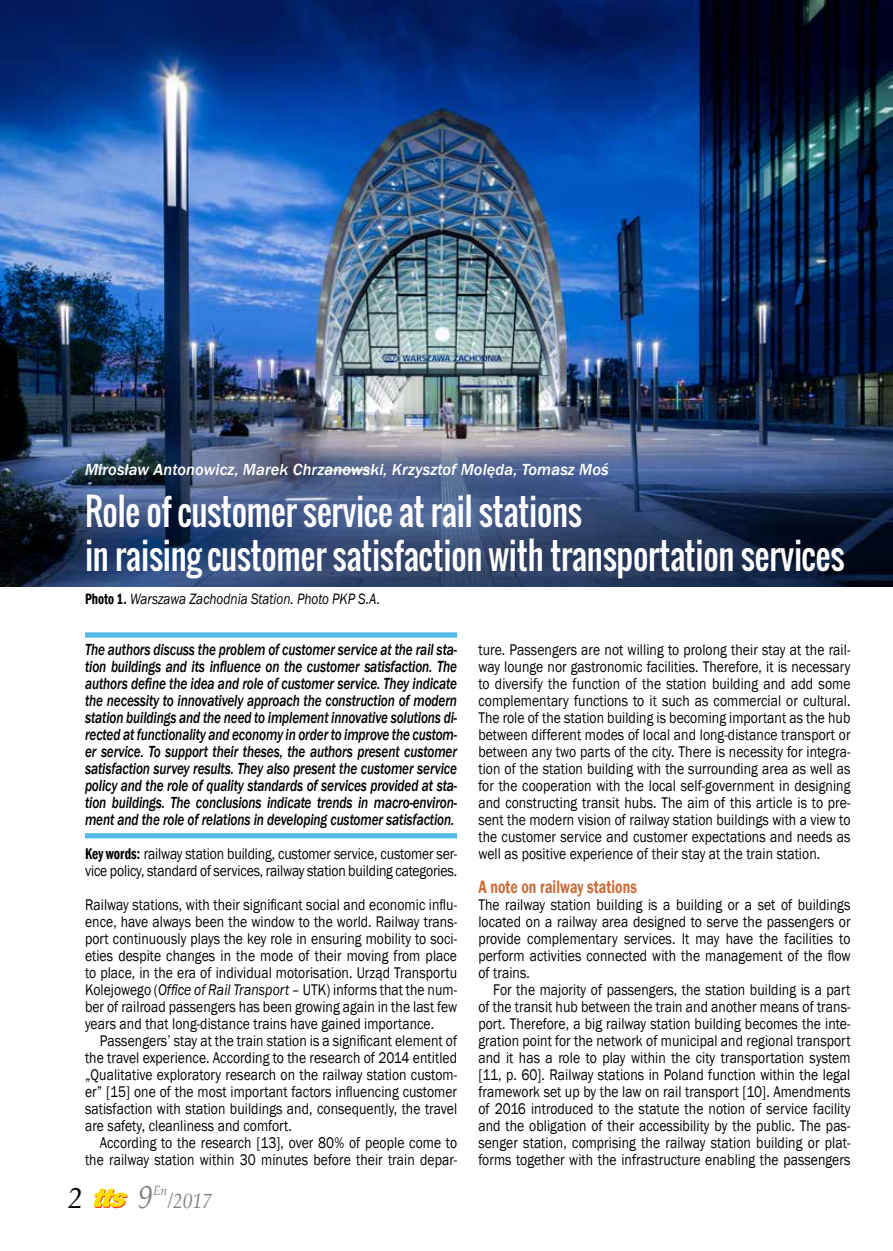
<style>
.page{position:relative;width:893px;height:1251px;background:#fff}
.page>*{position:absolute;margin:0;border:0;box-sizing:border-box;transform-origin:0 0}
.t1{font:36.3px/43.5px "Oswald";letter-spacing:-.01em;color:#fff;scale:.91 1}
.t2{font:italic 33px "Palatino Linotype";color:#808285;scale:.91 1}
.t3{font:italic 30px "Palatino Linotype";color:#000}
.t4{font:italic 21.45px "Palatino Linotype";color:#808285;scale:.91 1}
.t5{font:600 18.6px "Franklin Gothic";letter-spacing:.005em;color:#ca6c38;scale:.75 1}
.t6{font:italic 500 16.5px/17px "Franklin Gothic";letter-spacing:-.01em;color:#000;text-align:justify;scale:.81 1}
.t7{font:italic 500 16.5px "Franklin Gothic";letter-spacing:.005em;color:#fff}
.t8{font:15.9px/17px "Franklin Gothic";letter-spacing:.005em;color:#000;text-align:justify;scale:.86 1}
.t9{font:italic 15.45px "Franklin Gothic";color:#000;scale:.85 1}
.t10{font:italic 13.5px "Palatino Linotype";color:#808285;scale:.91 1}
.s1{font-weight:600;font-style:normal;font-stretch:condensed}
.s2{font-weight:600;font-stretch:condensed}
.s3{font-style:italic}
</style>
<div class="page">
<svg style="left:94px;top:1188px;width:34px;height:19px"></svg>
<img style="left:0;top:0;width:893px;height:586px">
<div style="left:85px;top:632px;width:372px;height:5px;background:#53b7e8"></div>
<div style="left:85px;top:833px;width:372px;height:5px;background:#53b7e8"></div>
<p class="t7" style="left:85px;top:459px;width:525px">Mirosław Antonowicz, Marek Chrzanowski, Krzysztof Molęda, Tomasz Moś</p>
<h1 class="t1" style="left:85px;top:490px;width:836px">Role of customer service at rail stations<br>in raising customer satisfaction with transportation services</h1>
<p class="t9" style="left:85px;top:588px;width:348px"><span class="s1">Photo 1.</span> Warszawa Zachodnia Station. Photo PKP S.A.</p>
<p class="t6" style="left:85px;top:640px;width:461px">The authors discuss the problem of customer service at the rail sta&shy;tion buildings and its influence on the customer satisfaction. The authors define the idea and role of customer service. They indicate the necessity to innovatively approach the construction of modern station buildings and the need to implement innovative solutions di&shy;rected at functionality and economy in order to improve the custom&shy;er service. To support their theses, the authors present customer satisfaction survey results. They also present the customer service policy and the role of quality standards of services provided at sta&shy;tion buildings. The conclusions indicate trends in macro-environ&shy;ment and the role of relations in developing customer satisfaction.</p>
<p class="t8" style="left:85px;top:845px;width:434px"><span class="s2">Key words:</span> railway station building, customer service, customer ser&shy;vice policy, standard of services, railway station building categories.</p>
<p class="t8" style="left:85px;top:896px;width:434px">Railway stations, with their significant social and economic influ&shy;ence, have always been the window to the world. Railway trans&shy;port continuously plays the key role in ensuring mobility to soci&shy;eties despite changes in the mode of their moving from place to place, in the era of individual motorisation. Urząd Transportu Kolejowego (<span class="s3">Office of Rail Transport</span> – UTK) informs that the num&shy;ber of railroad passengers has been growing again in the last few years and that long-distance trains have gained importance.</p>
<p class="t8" style="left:85px;top:1031px;width:434px;text-indent:15px">Passengers’ stay at the train station is a significant element of the travel experience. According to the research of 2014 entitled „Qualitative exploratory research on the railway station custom&shy;er” [15] one of the most important factors influencing customer satisfaction with station buildings and, consequently, the travel are safety, cleanliness and comfort.</p>
<p class="t8" style="left:85px;top:1133px;width:434px;text-align:right">According to the research [13], over 80% of people come to the railway station within 30 minutes before their train depar-</p>
<h3 class="t3" style="left:68px;top:1176px;width:16px">2</h3>
<h2 class="t2" style="left:138px;top:1173px;width:18px">9</h2>
<p class="t10" style="left:153px;top:1180px;width:17px">En</p>
<h3 class="t4" style="left:167px;top:1185px;width:51px">/2017</h3>
<p class="t8" style="left:478px;top:641px;width:434px">ture. Passengers are not willing to prolong their stay at the rail&shy;way lounge nor gastronomic facilities. Therefore, it is necessary to diversify the function of the station building and add some complementary functions to it such as commercial or cultural.<br>The role of the station building is becoming important as the hub between different modes of local and long-distance transport or between any two parts of the city. There is necessity for integra&shy;tion of the station building with the surrounding area as well as for the cooperation with the local self-government in designing and constructing transit hubs. The aim of this article is to pre&shy;sent the modern vision of railway station buildings with a view to the customer service and customer expectations and needs as well as positive experience of their stay at the train station.</p>
<p class="t5" style="left:478px;top:874px;width:213px">A note on railway stations</p>
<p class="t8" style="left:478px;top:896px;width:434px">The railway station building is a building or a set of buildings located on a railway area designed to serve the passengers or provide complementary services. It may have the facilities to perform activities connected with the management of the flow of trains.</p>
<p class="t8" style="left:478px;top:980px;width:434px;text-indent:15px">For the majority of passengers, the station building is a part of the transit hub between the train and another means of trans&shy;port. Therefore, a big railway station building becomes the inte&shy;gration point for the network of municipal and regional transport and it has a role to play within the city transportation system [11, p. 60]. Railway stations in Poland function within the legal framework set up by the law on rail transport [10]. Amendments of 2016 introduced to the statute the notion of service facility and the obligation of their accessibility by the public. The pas&shy;senger station, comprising the railway station building or plat&shy;forms together with the infrastructure enabling the passengers</p>
</div>
